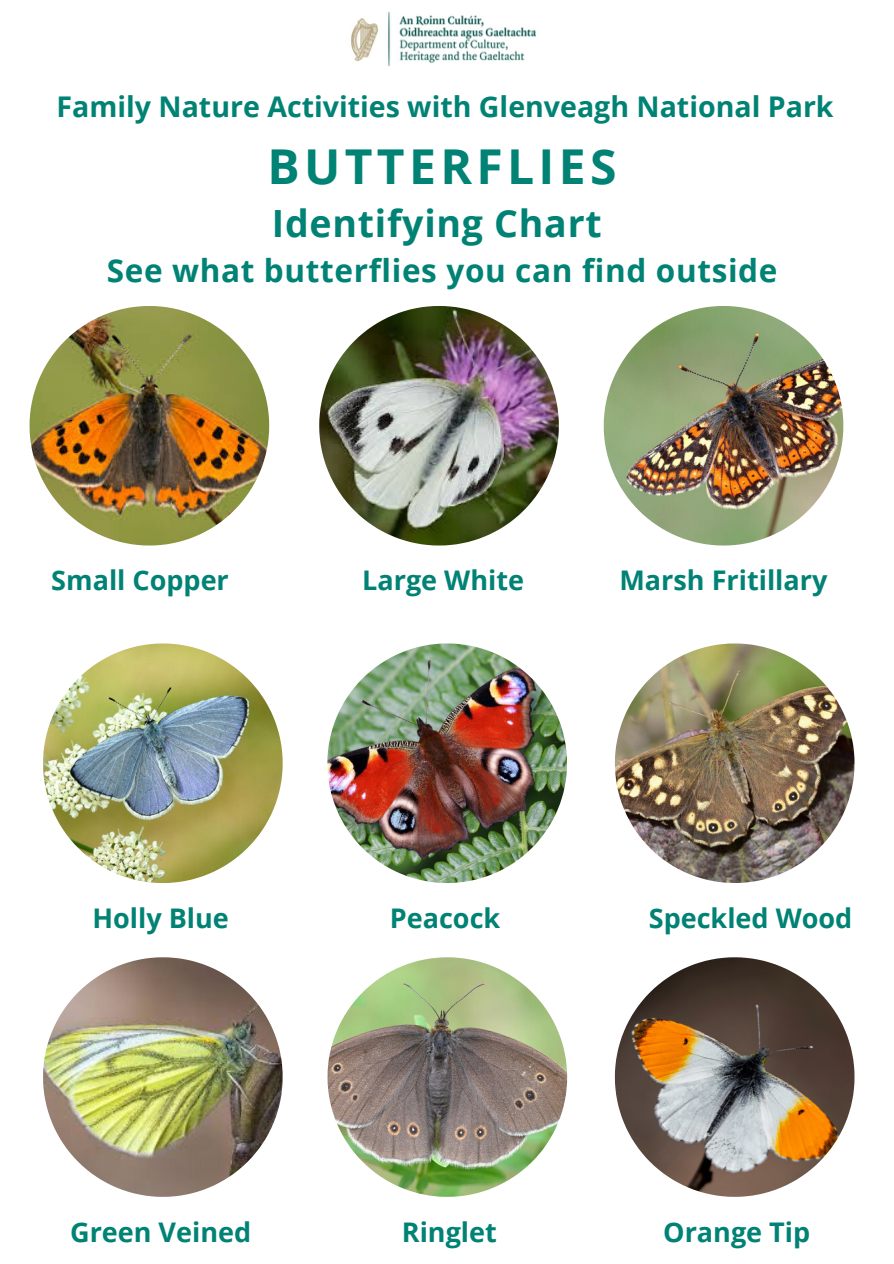
<style>
.page{position:relative;width:894px;height:1264px;background:#fff}
.page>*{position:absolute;margin:0;border:0;box-sizing:border-box;transform-origin:0 0}
.t1{font:700 48px "Open Sans";letter-spacing:.09em;color:#008274}
.t2{font:700 37.5px "Open Sans";letter-spacing:.02em;color:#008274}
.t3{font:700 31.5px "Open Sans";letter-spacing:.02em;color:#008274}
.t4{font:700 28.5px "Open Sans";color:#008274}
.t5{font:700 27px "Open Sans";color:#008274}
</style>
<div class="page">
<img style="left:319px;top:306px;width:239px;height:239px">
<img style="left:327px;top:643px;width:240px;height:240px">
<img style="left:603px;top:306px;width:240px;height:239px">
<img style="left:43px;top:643px;width:239px;height:240px">
<img style="left:614px;top:957px;width:240px;height:239px">
<img style="left:614px;top:643px;width:240px;height:240px">
<img style="left:327px;top:957px;width:240px;height:239px">
<img style="left:43px;top:957px;width:239px;height:239px">
<img style="left:30px;top:306px;width:239px;height:239px">
<img style="left:351px;top:12px;width:185px;height:54px">
<p class="t4" style="left:57px;top:86px;width:778px">Family Nature Activities with Glenveagh National Park</p>
<h1 class="t1" style="left:267px;top:132px;width:350px">BUTTERFLIES</h1>
<h2 class="t2" style="left:272px;top:197px;width:331px">Identifying Chart</h2>
<p class="t3" style="left:107px;top:248px;width:672px">See what butterflies you can find outside</p>
<p class="t5" style="left:51px;top:561px;width:179px">Small Copper</p>
<p class="t5" style="left:362px;top:561px;width:163px">Large White</p>
<p class="t5" style="left:619px;top:561px;width:209px">Marsh Fritillary</p>
<p class="t5" style="left:92px;top:899px;width:138px">Holly Blue</p>
<p class="t5" style="left:389px;top:899px;width:112px">Peacock</p>
<p class="t5" style="left:648px;top:899px;width:205px">Speckled Wood</p>
<p class="t5" style="left:70px;top:1212px;width:182px">Green Veined</p>
<p class="t5" style="left:402px;top:1212px;width:96px">Ringlet</p>
<p class="t5" style="left:663px;top:1212px;width:148px">Orange Tip</p>
</div>
